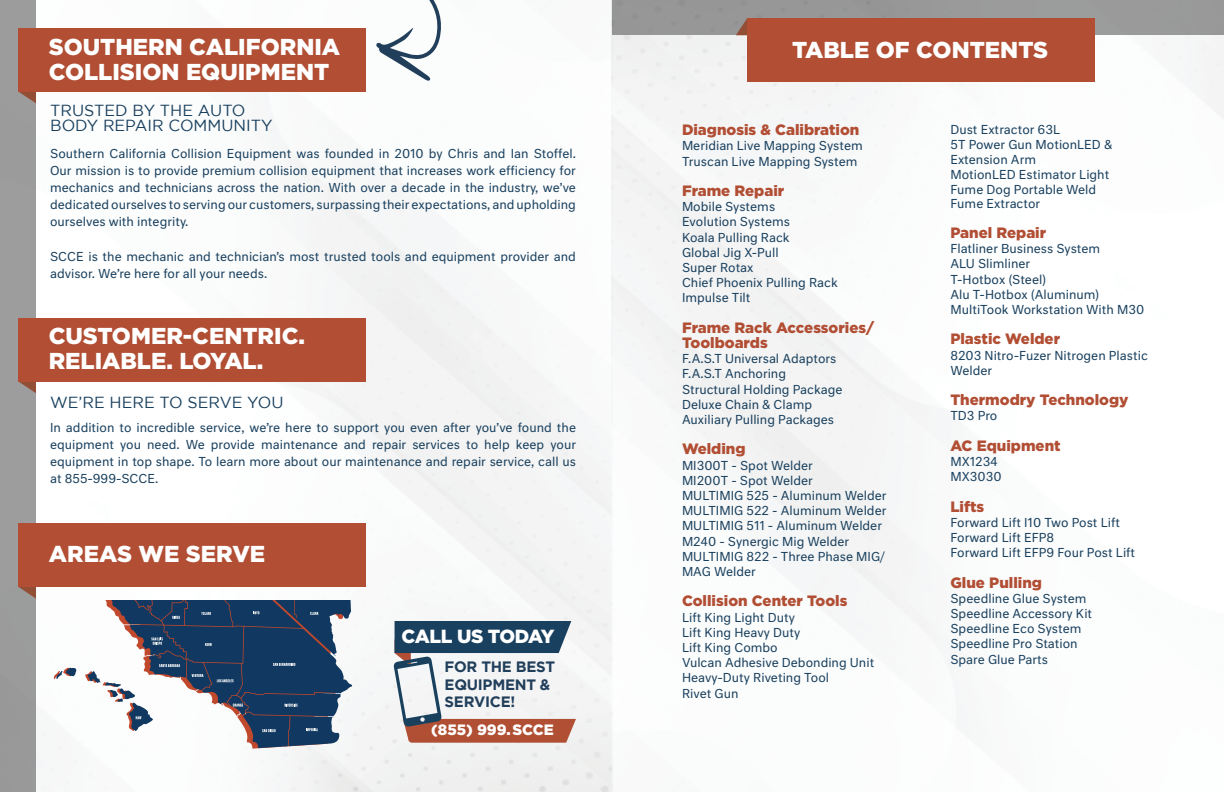
<style>
.page{position:relative;width:1224px;height:792px;background:#fff}
.page>*{position:absolute;margin:0;border:0;box-sizing:border-box;transform-origin:0 0}
.t1{font:900 23px/25.2px "Gotham";color:#fff}
.t2{font:900 19px "Gotham";letter-spacing:-.025em;color:#fff}
.t3{font:16px/15.2px "Gotham";color:#19405e}
.t4{font:900 15px/15.2px "Gotham";color:#b14e34}
.t5{font:700 15px/17.2px "Gotham";letter-spacing:-.02em;color:#213f5b}
.t6{font:900 15px "Gotham";color:#fff}
.t7{font:12px/15.2px "Neutral Std";color:#19405e}
</style>
<div class="page">
<img style="left:36px;top:0;width:1188px;height:792px">
<div style="left:0;top:0;width:36px;height:792px;background:#9c9c9c"></div>
<svg style="left:19px;top:92px;width:17px;height:11px"></svg>
<svg style="left:19px;top:382px;width:17px;height:11px"></svg>
<svg style="left:19px;top:587px;width:17px;height:12px"></svg>
<div style="left:19px;top:28px;width:347px;height:64px;background:#b14e34"></div>
<div style="left:19px;top:318px;width:347px;height:64px;background:#b14e34"></div>
<div style="left:19px;top:523px;width:347px;height:64px;background:#b14e34"></div>
<svg style="left:54px;top:668px;width:22px;height:11px"></svg>
<svg style="left:85px;top:600px;width:267px;height:149px"></svg>
<svg style="left:394px;top:621px;width:182px;height:122px"></svg>
<svg style="left:376px;top:0;width:68px;height:81px"></svg>
<div style="left:612px;top:0;width:612px;height:35px;background:#989898"></div>
<svg style="left:736px;top:19px;width:11px;height:16px"></svg>
<div style="left:747px;top:18px;width:347px;height:64px;background:#b14e34"></div>
<h1 class="t1" style="left:49px;top:33px;width:293px">SOUTHERN CALIFORNIA<br>COLLISION EQUIPMENT</h1>
<h3 class="t3" style="left:50px;top:102px;width:224px">TRUSTED BY THE AUTO<br>BODY REPAIR COMMUNITY</h3>
<p class="t7" style="left:50px;top:144px;width:527px;line-height:17.2px;text-align:justify">Southern California Collision Equipment was founded in 2010 by Chris and Ian Stoffel.<br>Our mission is to provide premium collision equipment that increases work efficiency for mechanics and technicians across the nation. With over a decade in the industry, we’ve dedicated ourselves to serving our customers, surpassing their expectations, and upholding ourselves with integrity.</p>
<p class="t7" style="left:50px;top:247px;width:527px;line-height:17.2px">SCCE is the mechanic and technician’s most trusted tools and equipment provider and advisor. We’re here for all your needs.</p>
<h1 class="t1" style="left:49px;top:323px;width:258px">CUSTOMER-CENTRIC.<br>RELIABLE. LOYAL.</h1>
<h3 class="t3" style="left:50px;top:394px;width:235px">WE’RE HERE TO SERVE YOU</h3>
<p class="t7" style="left:50px;top:418px;width:527px;line-height:17.2px;text-align:justify">In addition to incredible service, we’re here to support you even after you’ve found the equipment you need. We provide maintenance and repair services to help keep your equipment in top shape. To learn more about our maintenance and repair service, call us at 855-999-SCCE.</p>
<h1 class="t1" style="left:49px;top:540px;width:218px">AREAS WE SERVE</h1>
<h2 class="t2" style="left:401px;top:625px;width:155px">CALL US TODAY</h2>
<p class="t5" style="left:445px;top:658px;width:112px">FOR THE BEST<br>EQUIPMENT &amp;<br>SERVICE!</p>
<p class="t6" style="left:431px;top:721px;width:124px">(855) 999.SCCE</p>
<h1 class="t1" style="left:792px;top:36px;width:258px">TABLE OF CONTENTS</h1>
<p class="t4" style="left:682px;top:122px;width:179px">Diagnosis &amp; Calibration</p>
<p class="t7" style="left:682px;top:138px;width:182px">Meridian Live Mapping System<br>Truscan Live Mapping System</p>
<p class="t4" style="left:682px;top:183px;width:104px">Frame Repair</p>
<p class="t7" style="left:682px;top:199px;width:157px">Mobile Systems<br>Evolution Systems<br>Koala Pulling Rack<br>Global Jig X-Pull<br>Super Rotax<br>Chief Phoenix Pulling Rack<br>Impulse Tilt</p>
<p class="t4" style="left:682px;top:319px;width:194px">Frame Rack Accessories/<br>Toolboards</p>
<p class="t7" style="left:682px;top:351px;width:162px">F.A.S.T Universal Adaptors<br>F.A.S.T Anchoring<br>Structural Holding Package<br>Deluxe Chain &amp; Clamp<br>Auxiliary Pulling Packages</p>
<p class="t4" style="left:682px;top:441px;width:65px">Welding</p>
<p class="t7" style="left:682px;top:457px;width:206px">MI300T - Spot Welder<br>MI200T - Spot Welder<br>MULTIMIG 525 - Aluminum Welder<br>MULTIMIG 522 - Aluminum Welder<br>MULTIMIG 511 - Aluminum Welder<br>M240 - Synergic Mig Welder<br>MULTIMIG 822 - Three Phase MIG/<br>MAG Welder</p>
<p class="t4" style="left:682px;top:593px;width:167px">Collision Center Tools</p>
<p class="t7" style="left:682px;top:609px;width:194px">Lift King Light Duty<br>Lift King Heavy Duty<br>Lift King Combo<br>Vulcan Adhesive Debonding Unit<br>Heavy-Duty Riveting Tool<br>Rivet Gun</p>
<p class="t7" style="left:950px;top:121px;width:163px">Dust Extractor 63L<br>5T Power Gun MotionLED &amp;<br>Extension Arm<br>MotionLED Estimator Light<br>Fume Dog Portable Weld</p>
<p class="t7" style="left:950px;top:195px;width:91px">Fume Extractor</p>
<p class="t4" style="left:950px;top:225px;width:97px">Panel Repair</p>
<p class="t7" style="left:950px;top:241px;width:195px">Flatliner Business System<br>ALU Slimliner<br>T-Hotbox (Steel)<br>Alu T-Hotbox (Aluminum)<br>MultiTook Workstation With M30</p>
<p class="t4" style="left:950px;top:331px;width:111px">Plastic Welder</p>
<p class="t7" style="left:950px;top:347px;width:199px">8203 Nitro-Fuzer Nitrogen Plastic<br>Welder</p>
<p class="t4" style="left:950px;top:392px;width:180px">Thermodry Technology</p>
<p class="t7" style="left:950px;top:408px;width:49px">TD3 Pro</p>
<p class="t4" style="left:950px;top:437px;width:112px">AC Equipment</p>
<p class="t7" style="left:950px;top:454px;width:53px">MX1234<br>MX3030</p>
<p class="t4" style="left:950px;top:498px;width:35px">Lifts</p>
<p class="t7" style="left:950px;top:514px;width:186px">Forward Lift I10 Two Post Lift<br>Forward Lift EFP8<br>Forward Lift EFP9 Four Post Lift</p>
<p class="t4" style="left:950px;top:574px;width:93px">Glue Pulling</p>
<p class="t7" style="left:950px;top:590px;width:143px">Speedline Glue System<br>Speedline Accessory Kit<br>Speedline Eco System<br>Speedline Pro Station<br>Spare Glue Parts</p>
</div>
